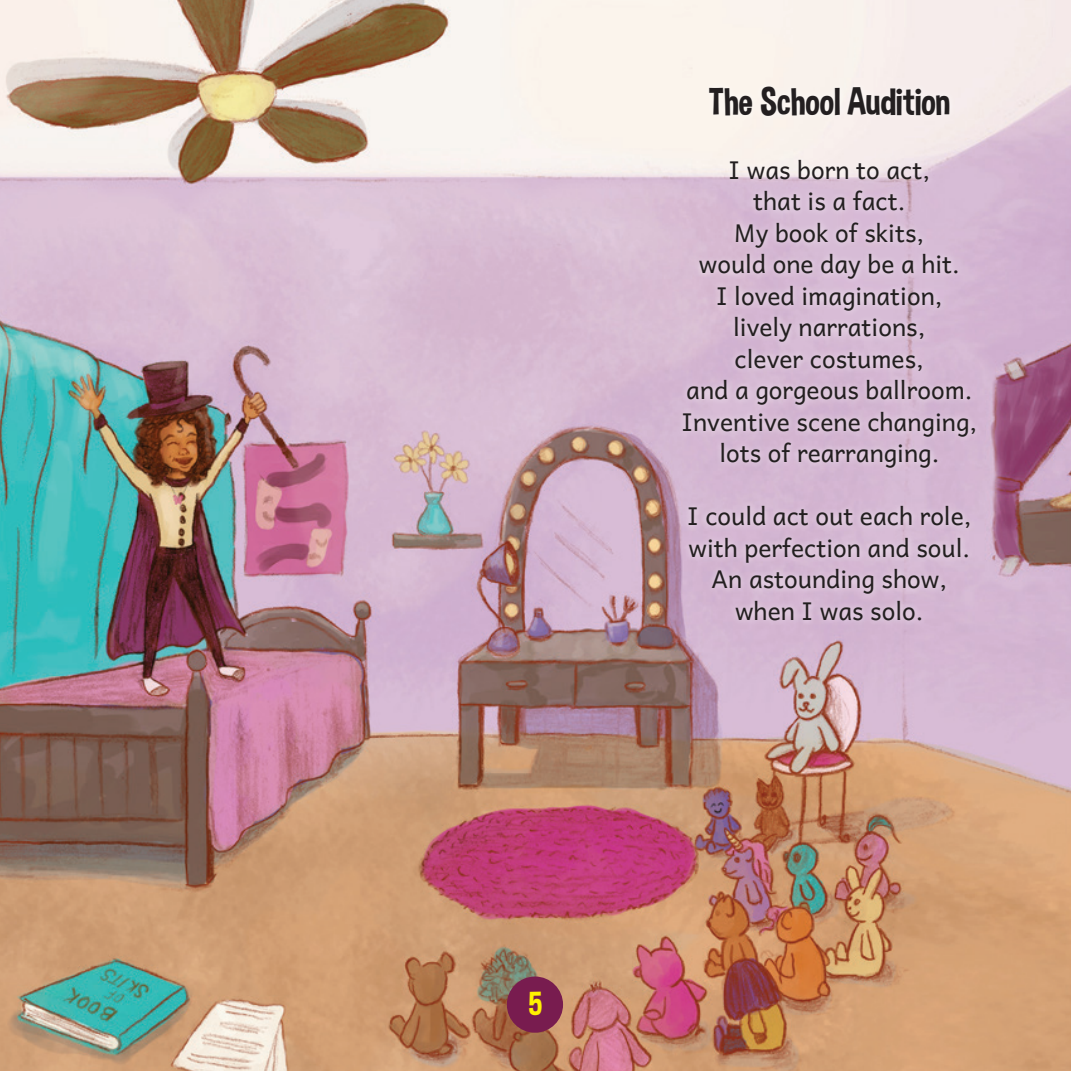
<style>
.page{position:relative;width:1071px;height:1071px;background:#fff}
.page>*{position:absolute;margin:0;border:0;box-sizing:border-box;transform-origin:0 0}
.t1{font:38.5px "Dimbo";color:#231f20}
.t2{font:33.25px "Dimbo";color:#fff101}
.t3{font:24.5px/31.5px "Andika New Basic";color:#231f20;text-align:center}
</style>
<div class="page">
<img style="left:0;top:0;width:1071px;height:1071px">
<div style="left:677px;top:79px;width:305px;height:548px;background:#fff;opacity:.75"></div>
<div style="left:507px;top:977px;width:56px;height:56px;background:#781c4f;border-radius:50%"></div>
<h1 class="t1" style="left:708px;top:78px;width:243px">The School Audition</h1>
<p class="t3" style="left:681px;top:150px;width:297px">I was born to act,<br>that is a fact.<br>My book of skits,<br>would one day be a hit.<br>I loved imagination,<br>lively narrations,<br>clever costumes,<br>and a gorgeous ballroom.<br>Inventive scene changing, lots of rearranging.</p>
<p class="t3" style="left:687px;top:497px;width:286px">I could act out each role, with perfection and soul.<br>An astounding show, when I was solo.</p>
<h2 class="t2" style="left:529px;top:984px;width:15px">5</h2>
</div>
